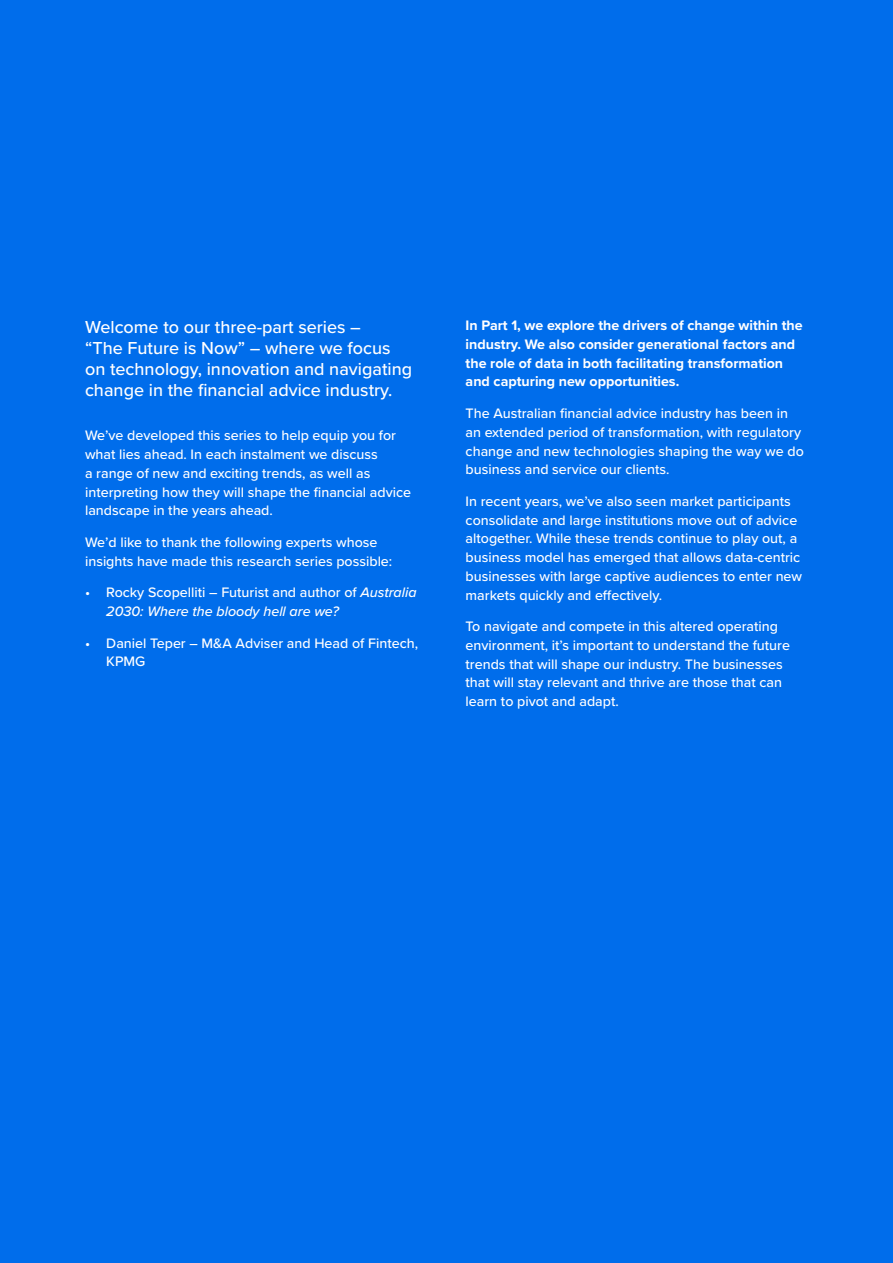
<style>
.page{position:relative;width:893px;height:1263px;background:#006deb}
.page>*{position:absolute;margin:0;border:0;box-sizing:border-box;transform-origin:0 0}
.t1{font:500 18px/21px "Proxima Nova";color:#fff}
.t2{font:500 14.25px/18.8px "Proxima Nova";color:#fff}
.t3{font:700 14.25px/18.8px "Proxima Nova";color:#fff}
.t4{font:italic 500 14.25px/18.8px "Proxima Nova";color:#fff}
.s1{font-style:normal}
</style>
<div class="page">
<p class="t1" style="left:85px;top:316px;width:329px">Welcome to our three-part series –<br>“The Future is Now” – where we focus on technology, innovation and navigating change in the financial advice industry.</p>
<p class="t2" style="left:85px;top:426px;width:328px">We’ve developed this series to help equip you for what lies ahead. In each instalment we discuss<br>a range of new and exciting trends, as well as interpreting how they will shape the financial advice landscape in the years ahead.</p>
<p class="t2" style="left:85px;top:532px;width:309px">We’d like to thank the following experts whose insights have made this research series possible:</p>
<p class="t4" style="left:106px;top:583px;width:312px;text-indent:-21px"><span class="s1">• Rocky Scopelliti – Futurist and author of</span> Australia<br>2030: Where the bloody hell are we?</p>
<p class="t2" style="left:106px;top:633px;width:313px;text-indent:-21px">• Daniel Teper – M&amp;A Adviser and Head of Fintech,<br>KPMG</p>
<p class="t3" style="left:466px;top:316px;width:339px">In Part 1, we explore the drivers of change within the industry. We also consider generational factors and the role of data in both facilitating transformation and capturing new opportunities.</p>
<p class="t2" style="left:466px;top:403px;width:340px">The Australian financial advice industry has been in an extended period of transformation, with regulatory change and new technologies shaping the way we do business and service our clients.</p>
<p class="t2" style="left:466px;top:491px;width:338px">In recent years, we’ve also seen market participants consolidate and large institutions move out of advice altogether. While these trends continue to play out, a business model has emerged that allows data-centric businesses with large captive audiences to enter new markets quickly and effectively.</p>
<p class="t2" style="left:466px;top:616px;width:326px">To navigate and compete in this altered operating environment, it’s important to understand the future trends that will shape our industry. The businesses that will stay relevant and thrive are those that can learn to pivot and adapt.</p>
</div>
